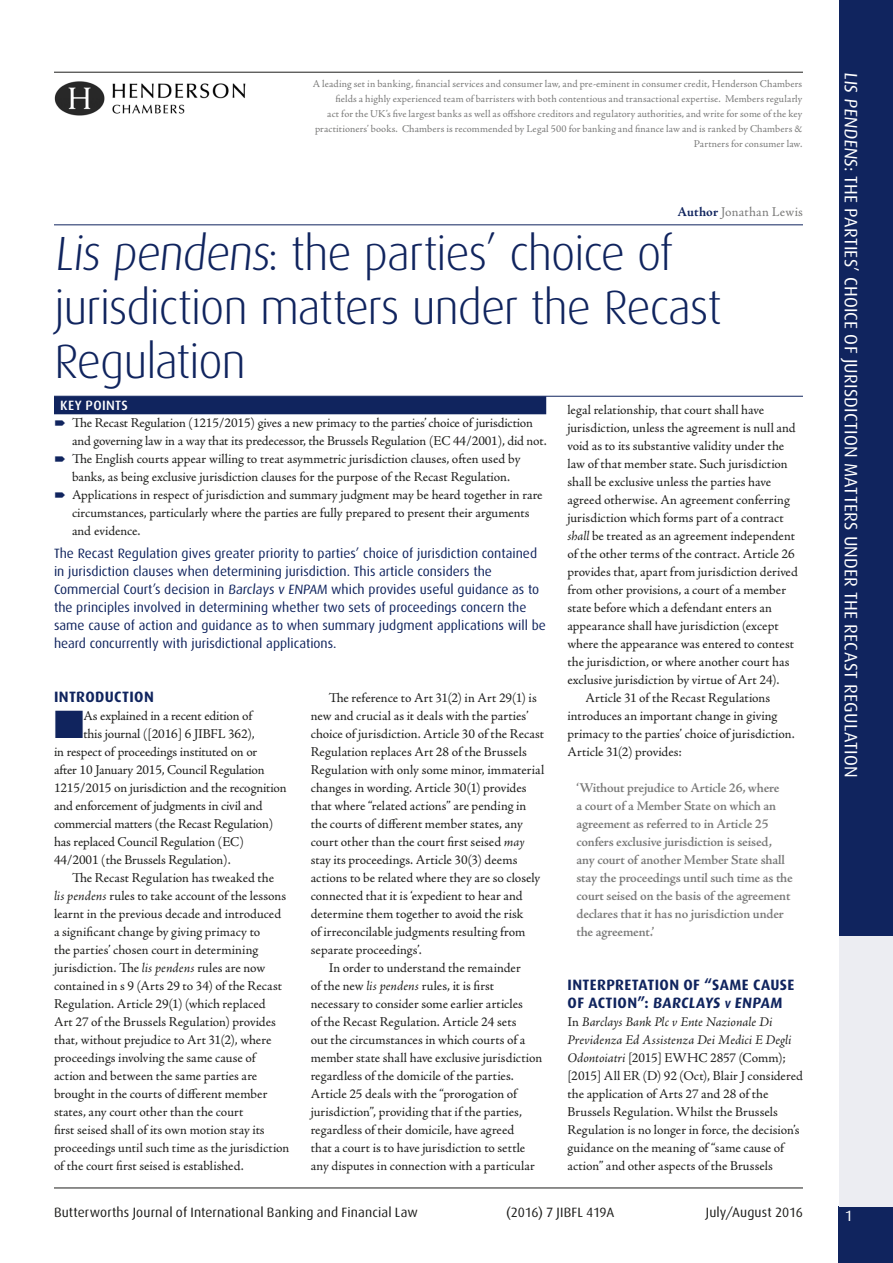
<style>
.page{position:relative;width:893px;height:1263px;background:#fff}
.page>*{position:absolute;margin:0;border:0;box-sizing:border-box;transform-origin:0 0}
.j-Title{font:300 48px/54px "Dax";letter-spacing:-.025em;color:#10245e}
.j-Drop_cap{font:39.45px "Zapf Dingbats Std";color:#10245e}
.j-Strap{font:18px "Dax";letter-spacing:.01em;color:#fff}
.j-H1{font:700 15px/18px "Dax";letter-spacing:.025em;color:#10245e}
.t1{font:15px "Dax";color:#fff}
.j-Para{font:13.5px/18px "Adobe Jenson Pro";color:#1e1e1c}
.j-Abstract{font:13.5px/18px "Dax";color:#10245e}
.j-PC{font:13.5px/18px "Adobe Jenson Pro";letter-spacing:.005em;color:#1e1e1c}
.j-Drop_cap-2{font:13.5px "Adobe Jenson Pro";letter-spacing:-.015em;color:#1e1e1c}
.j-QC{font:600 13.5px/18px "Adobe Jenson Pro";letter-spacing:-.015em;color:#7a7a79}
.t2{font:13.5px "Dax";letter-spacing:.01em;color:#1e1e1c}
.j-Authors{font:13.5px "Adobe Jenson Pro";letter-spacing:.015em;color:#7a7a79}
.t3{font:13.5px "Dax";letter-spacing:-.01em;color:#1e1e1c}
.j-KH1{font:500 13.5px "Dax";letter-spacing:.03em;color:#fff}
.t4{font:10.5px/15px "Adobe Jenson Pro";letter-spacing:.01em;color:#7a7a79;text-align:right}
.s1{font-weight:700;color:#10245e}
.s2{font-style:italic}
.s3{font-size:10.5px}
</style>
<div class="page">
<div style="left:839px;top:1206px;width:54px;height:57px;background:#10245e"></div>
<hr style="left:54px;top:72px;width:749px;height:1px;background:#1e1e1c">
<hr style="left:54px;top:1188px;width:749px;height:1px;background:#1e1e1c">
<div style="left:839px;top:0;width:54px;height:936px;background:#10245e"></div>
<div style="left:839px;top:936px;width:54px;height:270px;background:#ecedf2"></div>
<hr style="left:54px;top:225px;width:749px;height:1px;background:#10245e">
<hr style="left:54px;top:396px;width:749px;height:1px;background:#10245e">
<img style="left:54px;top:81px;width:192px;height:35px">
<div style="left:54px;top:396px;width:492px;height:18px;background:#10245e"></div>
<p class="t4" style="left:313px;top:77px;width:491px">A leading set in banking, financial services and consumer law, and pre-eminent in consumer credit, Henderson Chambers fields a highly experienced team of barristers with both contentious and transactional expertise. Members regularly<br>act for the UK’s five largest banks as well as offshore creditors and regulatory authorities, and write for some of the key practitioners’ books. Chambers is recommended by Legal 500 for banking and finance law and is ranked by Chambers &amp; Partners for consumer law.</p>
<p class="j-Authors" style="left:677px;top:204px;width:127px"><span class="s1">Author</span> Jonathan Lewis</p>
<p class="j-Title" style="left:54px;top:227px;width:669px">Lis pendens: the parties’ choice of jurisdiction matters under the Recast<br>Regulation</p>
<p class="j-KH1" style="left:60px;top:397px;width:69px">KEY POINTS</p>
<p class="j-Para" style="left:72px;top:414px;width:476px">The Recast Regulation (1215/2015) gives a new primacy to the parties’ choice of jurisdiction and governing law in a way that its predecessor, the Brussels Regulation (EC 44/2001), did not.</p>
<p class="j-Para" style="left:72px;top:450px;width:450px">The English courts appear willing to treat asymmetric jurisdiction clauses, often used by banks, as being exclusive jurisdiction clauses for the purpose of the Recast Regulation.</p>
<p class="j-Para" style="left:72px;top:486px;width:472px">Applications in respect of jurisdiction and summary judgment may be heard together in rare circumstances, particularly where the parties are fully prepared to present their arguments and evidence.</p>
<p class="j-Abstract" style="left:54px;top:544px;width:493px">The Recast Regulation gives greater priority to parties’ choice of jurisdiction contained in jurisdiction clauses when determining jurisdiction. This article considers the Commercial Court’s decision in Barclays v ENPAM which provides useful guidance as to the principles involved in determining whether two sets of proceedings concern the same cause of action and guidance as to when summary judgment applications will be heard concurrently with jurisdictional applications.</p>
<p class="j-H1" style="left:54px;top:688px;width:101px">INTRODUCTION</p>
<p class="j-Drop_cap" style="left:54px;top:706px;width:31px">■</p>
<p class="j-Drop_cap-2" style="left:83px;top:708px;width:170px">As explained in a recent edition of</p>
<p class="j-Drop_cap-2" style="left:83px;top:726px;width:173px">this journal ([2016] 6 JIBFL 362),</p>
<p class="j-Drop_cap-2" style="left:54px;top:744px;width:205px">in respect of proceedings instituted on or</p>
<p class="j-Drop_cap-2" style="left:54px;top:762px;width:212px">after 10 January 2015, Council Regulation</p>
<p class="j-Drop_cap-2" style="left:54px;top:780px;width:234px">1215/2015 on jurisdiction and the recognition</p>
<p class="j-Drop_cap-2" style="left:54px;top:798px;width:210px">and enforcement of judgments in civil and</p>
<p class="j-Drop_cap-2" style="left:54px;top:816px;width:221px">commercial matters (the Recast Regulation)</p>
<p class="j-Drop_cap-2" style="left:54px;top:834px;width:192px">has replaced Council Regulation (EC)</p>
<p class="j-Drop_cap-2" style="left:54px;top:852px;width:178px">44/2001 (the Brussels Regulation).</p>
<p class="j-Para" style="left:54px;top:869px;width:237px;text-indent:18px">The Recast Regulation has tweaked the<br><span class="s2">lis pendens</span> rules to take account of the lessons learnt in the previous decade and introduced a significant change by giving primacy to<br>the parties’ chosen court in determining jurisdiction. The <span class="s2">lis pendens</span> rules are now contained in s 9 (Arts 29 to 34) of the Recast Regulation. Article 29(1) (which replaced<br>Art 27 of the Brussels Regulation) provides that, without prejudice to Art 31(2), where proceedings involving the same cause of action and between the same parties are brought in the courts of different member states, any court other than the court<br>first seised shall of its own motion stay its proceedings until such time as the jurisdiction of the court first seised is established.</p>
<p class="j-Para" style="left:311px;top:689px;width:235px;text-indent:18px">The reference to Art 31(2) in Art 29(1) is new and crucial as it deals with the parties’ choice of jurisdiction. Article 30 of the Recast Regulation replaces Art 28 of the Brussels Regulation with only some minor, immaterial changes in wording. Article 30(1) provides that where “related actions” are pending in the courts of different member states, any court other than the court first seised <span class="s2">may </span>stay its proceedings. Article 30(3) deems actions to be related where they are so closely connected that it is ‘expedient to hear and determine them together to avoid the risk<br>of irreconcilable judgments resulting from separate proceedings’.</p>
<p class="j-Para" style="left:311px;top:959px;width:233px;text-indent:18px">In order to understand the remainder<br>of the new <span class="s2">lis pendens</span> rules, it is first necessary to consider some earlier articles<br>of the Recast Regulation. Article 24 sets<br>out the circumstances in which courts of a member state shall have exclusive jurisdiction regardless of the domicile of the parties.<br>Article 25 deals with the “prorogation of jurisdiction”, providing that if the parties, regardless of their domicile, have agreed<br>that a court is to have jurisdiction to settle any disputes in connection with a particular</p>
<p class="j-Para" style="left:567px;top:401px;width:232px">legal relationship, that court shall have jurisdiction, unless the agreement is null and void as to its substantive validity under the law of that member state. Such jurisdiction shall be exclusive unless the parties have agreed otherwise. An agreement conferring jurisdiction which forms part of a contract <span class="s2">shall</span> be treated as an agreement independent of the other terms of the contract. Article 26 provides that, apart from jurisdiction derived from other provisions, a court of a member state before which a defendant enters an appearance shall have jurisdiction (except where the appearance was entered to contest the jurisdiction, or where another court has exclusive jurisdiction by virtue of Art 24).</p>
<p class="j-Para" style="left:567px;top:689px;width:229px;text-indent:18px">Article 31 of the Recast Regulations introduces an important change in giving primacy to the parties’ choice of jurisdiction.<br>Article 31(2) provides:</p>
<p class="j-QC" style="left:576px;top:779px;width:218px">‘Without prejudice to Article 26, where<br>a court of a Member State on which an agreement as referred to in Article 25 confers exclusive jurisdiction is seised, any court of another Member State shall stay the proceedings until such time as the court seised on the basis of the agreement declares that it has no jurisdiction under the agreement.’</p>
<p class="j-H1" style="left:568px;top:976px;width:228px">INTERPRETATION OF “SAME CAUSE<br>OF ACTION”: BARCLAYS <span class="s3">v</span> ENPAM</p>
<p class="j-PC" style="left:567px;top:1013px;width:237px">In <span class="s2">Barclays Bank Plc v Ente Nazionale Di Previdenza Ed Assistenza Dei Medici E Degli Odontoiatri</span> [2015] EWHC 2857 (Comm); [2015] All ER (D) 92 (Oct), Blair J considered the application of Arts 27 and 28 of the Brussels Regulation. Whilst the Brussels Regulation is no longer in force, the decision’s guidance on the meaning of “same cause of action” and other aspects of the Brussels</p>
<p class="t2" style="left:54px;top:1204px;width:365px">Butterworths Journal of International Banking and Financial Law</p>
<p class="t3" style="left:506px;top:1204px;width:110px">(2016) 7 JIBFL 419A</p>
<p class="t2" style="left:706px;top:1204px;width:99px">July/August 2016</p>
<p class="j-Strap" style="left:861px;top:72px;width:707px;rotate:90deg">LIS PENDENS: THE PARTIES’ CHOICE OF JURISDICTION MATTERS UNDER THE RECAST REGULATION</p>
<p class="t1" style="left:845px;top:1207px;width:9px">1</p>
</div>
